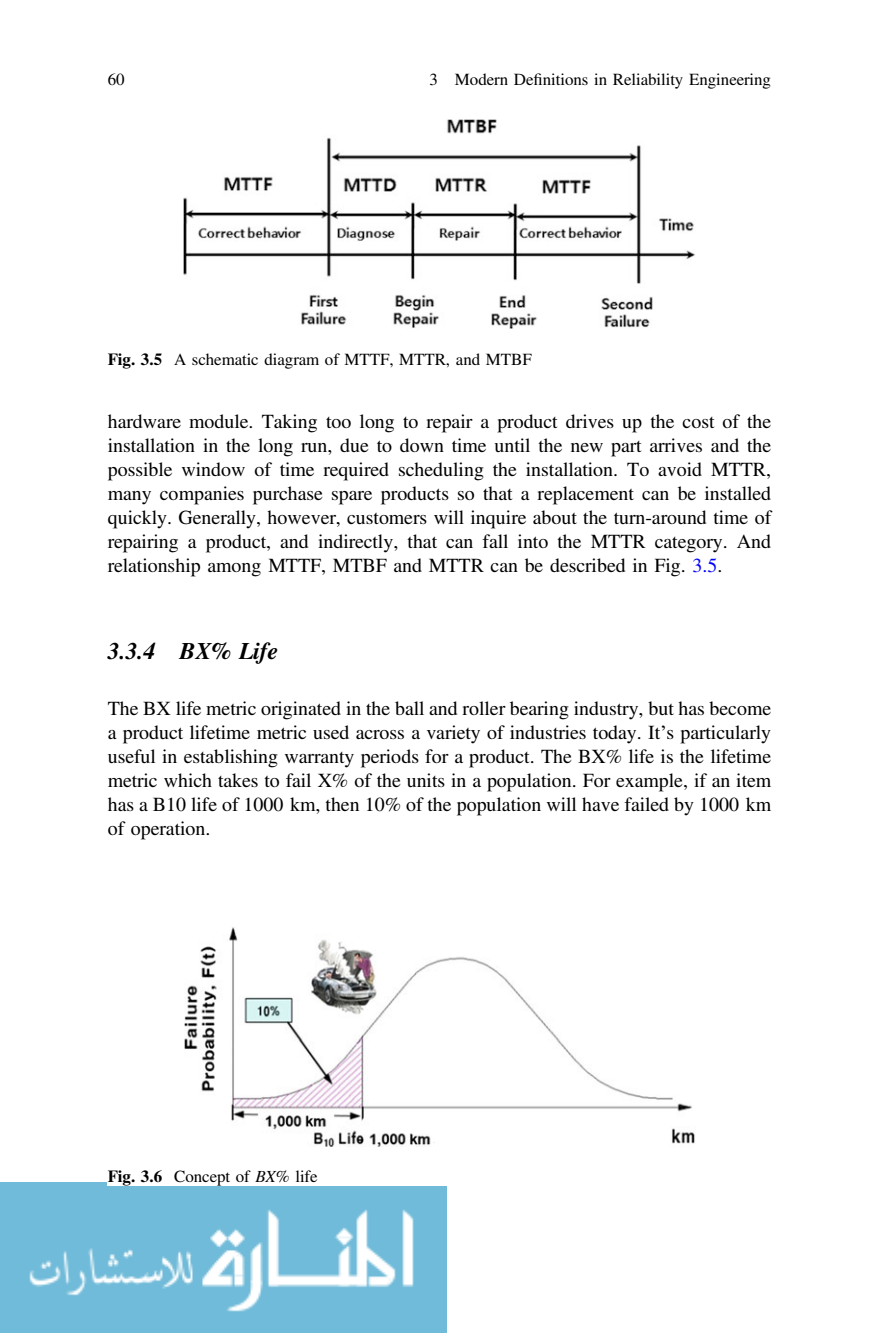
<style>
.page{position:relative;width:879px;height:1333px;background:#fff}
.page>*{position:absolute;margin:0;border:0;box-sizing:border-box;transform-origin:0 0}
.t1{font:24px "Adv TT8 fc 4438 a.BI22";color:#000}
.t2{font:20px/24px "Adv TT5 ada 87 cc 4";color:#000;text-align:justify}
.t3{font:17px "Adv TT5 ada 87 cc 4";color:#000}
.s1{font-family:"Adv TT5 ada 87 cc+fb 2"}
.s2{font-family:"Adv T Teeee 58 d 9.B23"}
.s3{color:#00f}
.s4{font-family:"Adv TT3713 a 231"}
.s5{font-family:"Adv T Tf 2 e 4 df 62.I23"}
</style>
<div class="page">
<img style="left:0;top:1182px;width:446px;height:150px">
<img style="left:184px;top:119px;width:512px;height:210px">
<div style="left:108px;top:926px;width:663px;height:259px;background:#fff"></div>
<img style="left:184px;top:927px;width:511px;height:219px">
<p class="t3" style="left:108px;top:73px;width:18px">60</p>
<p class="t3" style="left:429px;top:73px;width:343px">3 Modern De<span class="s1">fi</span>nitions in Reliability Engineering</p>
<p class="t3" style="left:108px;top:353px;width:425px"><span class="s2">Fig. 3.5</span> A schematic diagram of MTTF, MTTR, and MTBF</p>
<p class="t2" style="left:108px;top:411px;width:665px">hardware module. Taking too long to repair a product drives up the cost of the installation in the long run, due to down time until the new part arrives and the possible window of time required scheduling the installation. To avoid MTTR, many companies purchase spare products so that a replacement can be installed quickly. Generally, however, customers will inquire about the turn-around time of repairing a product, and indirectly, that can fall into the MTTR category. And relationship among MTTF, MTBF and MTTR can be described in Fig. <span class="s3">3.5</span>.</p>
<p class="t1" style="left:108px;top:642px;width:172px">3.3.4 BX% Life</p>
<p class="t2" style="left:108px;top:698px;width:665px">The BX life metric originated in the ball and roller bearing industry, but has become a product lifetime metric used across a variety of industries today. It<span class="s4">’</span>s particularly useful in establishing warranty periods for a product. The BX% life is the lifetime metric which takes to fail X% of the units in a population. For example, if an item has a B10 life of 1000 km, then 10% of the population will have failed by 1000 km of operation.</p>
<p class="t3" style="left:108px;top:1170px;width:211px"><span class="s2">Fig. 3.6</span> Concept of <span class="s5">BX</span>% life</p>
</div>
